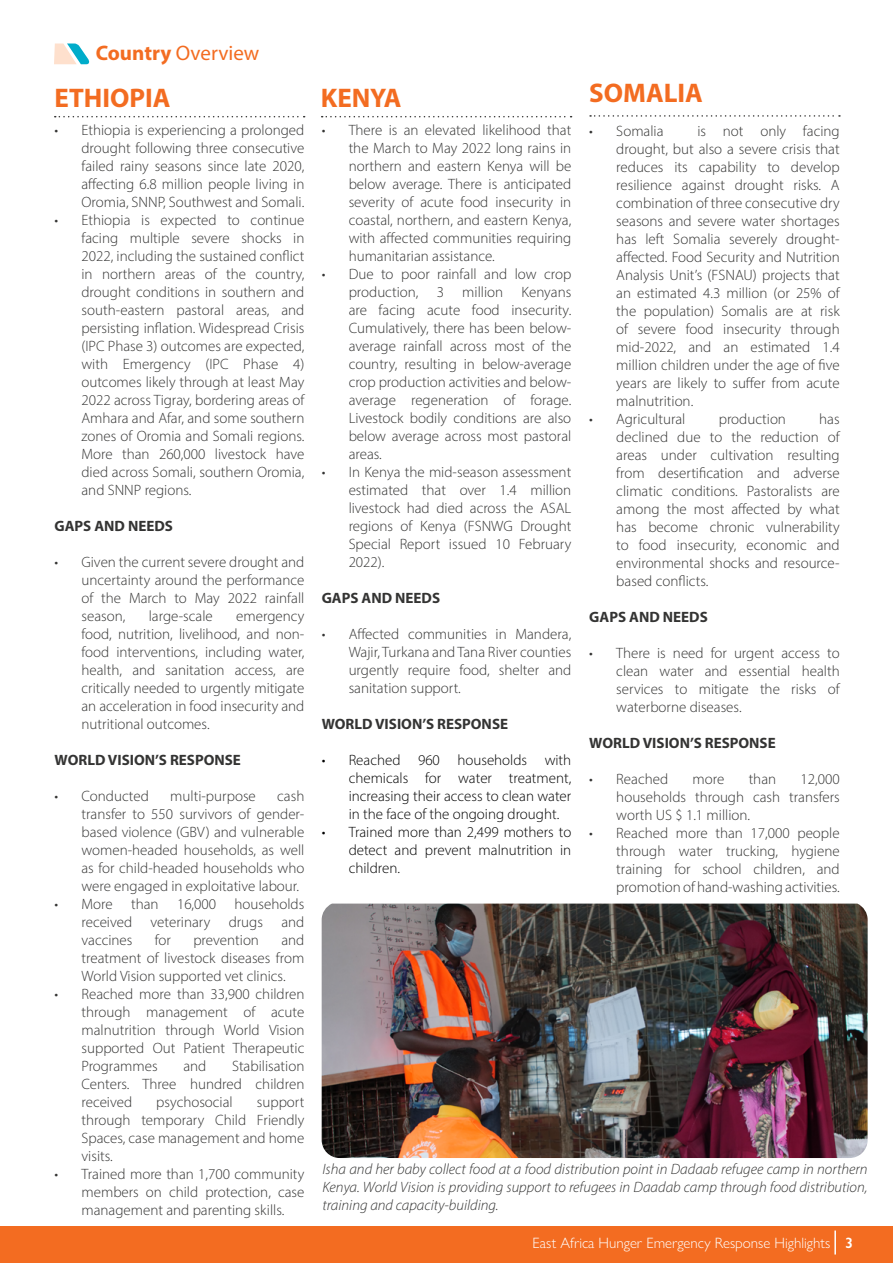
<style>
.page{position:relative;width:893px;height:1263px;background:#fff}
.page>*{position:absolute;margin:0;border:0;box-sizing:border-box;transform-origin:0 0}
.t1{font:700 27px "Myriad Pro";color:#f36c21}
.t2{font:21px "Myriad Pro";color:#f36c21}
.t3{font:300 15px/18px "Myriad Pro";color:#343433;text-align:justify}
.t4{font:italic 300 15px/18px "Myriad Pro";color:#343433;text-align:justify}
.t5{font:300 15px/18px "Myriad Pro";color:#000;text-align:justify}
.t6{font:700 15px "Myriad Pro";color:#343433}
.t7{font:300 15px "Gill Sans Nova";color:#fff}
.s1{font-weight:700}
.s2{font-weight:600}
</style>
<div class="page">
<div style="left:0;top:1226px;width:893px;height:37px;background:#f36c21"></div>
<hr style="left:834px;top:1230px;width:2px;height:24px;background:#fff">
<svg style="left:54px;top:44px;width:36px;height:20px"></svg>
<svg style="left:55px;top:116px;width:250px;height:1px"></svg>
<svg style="left:322px;top:116px;width:250px;height:1px"></svg>
<svg style="left:590px;top:115px;width:250px;height:2px"></svg>
<img style="left:322px;top:903px;width:546px;height:255px">
<h2 class="t2" style="left:96px;top:40px;width:165px"><span class="s1">Country</span> Overview</h2>
<h1 class="t1" style="left:54px;top:81px;width:118px">ETHIOPIA</h1>
<h1 class="t1" style="left:321px;top:80px;width:82px">KENYA</h1>
<p class="t3" style="left:349px;top:121px;width:224px;text-indent:-27px">• There is an elevated likelihood that the March to May 2022 long rains in northern and eastern Kenya will be below average. There is anticipated severity of acute food insecurity in coastal, northern, and eastern Kenya, with affected communities requiring humanitarian assistance.</p>
<p class="t3" style="left:349px;top:265px;width:224px;text-indent:-27px">• Due to poor rainfall and low crop production, 3 million Kenyans are facing acute food insecurity.<br>Cumulatively, there has been below&shy;average rainfall across most of the country, resulting in below-average crop production activities and below&shy;average regeneration of forage.<br>Livestock bodily conditions are also below average across most pastoral areas.</p>
<p class="t3" style="left:349px;top:463px;width:224px;text-indent:-27px">• In Kenya the mid-season assessment estimated that over 1.4 million livestock had died across the ASAL regions of Kenya (FSNWG Drought Special Report issued 10 February 2022).</p>
<p class="t6" style="left:322px;top:588px;width:120px">GAPS AND NEEDS</p>
<p class="t3" style="left:349px;top:625px;width:224px;text-indent:-27px">• Affected communities in Mandera, Wajir, Turkana and Tana River counties urgently require food, shelter and sanitation support.</p>
<p class="t6" style="left:322px;top:714px;width:188px">WORLD VISION’S RESPONSE</p>
<p class="t5" style="left:349px;top:751px;width:224px;text-indent:-27px">• Reached 960 households with chemicals for water treatment, increasing their access to clean water in the face of the ongoing drought.</p>
<p class="t5" style="left:349px;top:823px;width:224px;text-indent:-27px">• Trained more than 2,499 mothers to detect and prevent malnutrition in children.</p>
<h1 class="t1" style="left:589px;top:75px;width:115px">SOMALIA</h1>
<p class="t3" style="left:81px;top:121px;width:224px;text-indent:-27px">• Ethiopia is experiencing a prolonged drought following three consecutive failed rainy seasons since late 2020, affecting 6.8 million people living in Oromia, SNNP, Southwest and Somali.</p>
<p class="t3" style="left:81px;top:211px;width:224px;text-indent:-27px">• Ethiopia is expected to continue facing multiple severe shocks in 2022, including the sustained conflict in northern areas of the country, drought conditions in southern and south-eastern pastoral areas, and persisting inflation. Widespread Crisis (IPC Phase 3) outcomes are expected, with Emergency (IPC Phase 4) outcomes likely through at least May 2022 across Tigray, bordering areas of Amhara and Afar, and some southern zones of Oromia and Somali regions.<br>More than 260,000 livestock have died across Somali, southern Oromia, and SNNP regions.</p>
<p class="t6" style="left:54px;top:516px;width:120px">GAPS AND NEEDS</p>
<p class="t3" style="left:81px;top:553px;width:224px;text-indent:-27px">• Given the current severe drought and uncertainty around the performance of the March to May 2022 rainfall season,</p>
<p class="t3" style="left:616px;top:122px;width:225px;text-indent:81px">is not only facing drought, but also a severe crisis that reduces its capability to develop resilience against drought risks. A combination of three consecutive dry seasons and severe water shortages has left Somalia severely drought&shy;affected. Food Security and Nutrition Analysis Unit’s (FSNAU) projects that an estimated 4.3 million (or 25% of the population) Somalis are at risk of severe food insecurity through mid-2022, and an estimated 1.4 million children under the age of five years are likely to suffer from acute malnutrition.</p>
<p class="t3" style="left:589px;top:410px;width:98px">• Agricultural</p>
<p class="t3" style="left:719px;top:410px;width:69px">production</p>
<p class="t3" style="left:589px;top:122px;width:76px">• Somalia</p>
<p class="t3" style="left:616px;top:410px;width:225px;text-indent:203px">has declined due to the reduction of areas under cultivation resulting from desertification and adverse climatic conditions. Pastoralists are among the most affected by what has become chronic vulnerability to food insecurity, economic and environmental shocks and resource&shy;based conflicts.</p>
<p class="t6" style="left:589px;top:607px;width:120px">GAPS AND NEEDS</p>
<p class="t3" style="left:616px;top:644px;width:225px;text-indent:-27px">• There is need for urgent access to clean water and essential health services to mitigate the risks of waterborne diseases.</p>
<p class="t6" style="left:589px;top:733px;width:188px">WORLD VISION’S RESPONSE</p>
<p class="t3" style="left:589px;top:770px;width:80px">• Reached</p>
<p class="t3" style="left:692px;top:770px;width:33px">more</p>
<p class="t3" style="left:749px;top:770px;width:29px">than</p>
<p class="t3" style="left:149px;top:607px;width:66px">large-scale</p>
<p class="t3" style="left:81px;top:607px;width:224px;text-indent:155px">emergency food, nutrition, livelihood, and non&shy;food interventions, including water, health, and sanitation access, are critically needed to urgently mitigate an acceleration in food insecurity and nutritional outcomes.</p>
<p class="t6" style="left:54px;top:750px;width:188px">WORLD VISION’S RESPONSE</p>
<p class="t3" style="left:54px;top:787px;width:96px">• Conducted</p>
<p class="t3" style="left:170px;top:787px;width:87px">multi-purpose</p>
<p class="t3" style="left:616px;top:770px;width:225px;text-indent:184px">12,000 households through cash transfers worth US $ 1.1 million.</p>
<p class="t3" style="left:616px;top:824px;width:225px;text-indent:-27px">• Reached more than 17,000 people through water trucking, hygiene training for school children, and promotion of hand-washing activities.</p>
<p class="t3" style="left:81px;top:787px;width:224px;text-indent:196px">cash transfer to 550 survivors of gender&shy;based violence (GBV) and vulnerable women-headed households, as well as for child-headed households who were engaged in exploitative labour.</p>
<p class="t3" style="left:81px;top:895px;width:224px;text-indent:-27px">• More than 16,000 households received veterinary drugs and vaccines</p>
<p class="t3" style="left:155px;top:931px;width:18px">for</p>
<p class="t3" style="left:193px;top:931px;width:67px">prevention</p>
<p class="t3" style="left:81px;top:931px;width:224px;text-indent:200px">and treatment of livestock diseases from World Vision supported vet clinics.</p>
<p class="t3" style="left:81px;top:985px;width:224px;text-indent:-27px">• Reached more than 33,900 children through management of acute malnutrition through World Vision supported Out Patient Therapeutic Programmes</p>
<p class="t3" style="left:81px;top:1057px;width:224px;text-indent:151px">Stabilisation Centers. Three hundred children received</p>
<p class="t3" style="left:183px;top:1057px;width:25px">and</p>
<p class="t3" style="left:156px;top:1093px;width:78px">psychosocial</p>
<p class="t3" style="left:81px;top:1093px;width:224px;text-indent:175px">support through temporary Child Friendly Spaces, case management and home visits.</p>
<p class="t3" style="left:81px;top:1165px;width:224px;text-indent:-27px">• Trained more than 1,700 community members on child protection, case management and parenting skills.</p>
<p class="t4" style="left:322px;top:1160px;width:547px">Isha and her baby collect food at a food distribution point in Dadaab refugee camp in northern Kenya. World Vision is providing support to refugees in Daadab camp through food distribution, training and capacity-building.</p>
<p class="t7" style="left:532px;top:1234px;width:322px">East Africa Hunger Emergency Response Highlights <span class="s2">3</span></p>
</div>
